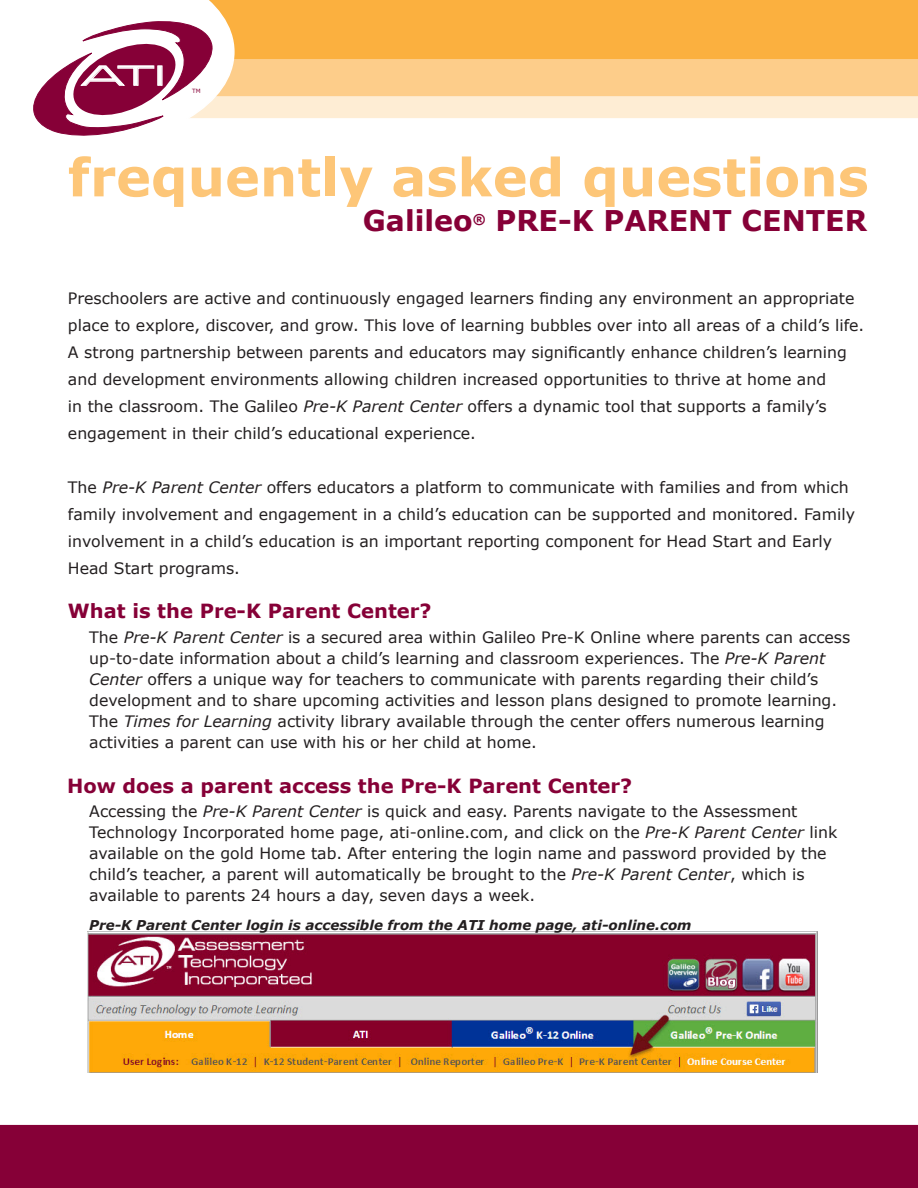
<style>
.page{position:relative;width:918px;height:1188px;background:#fff}
.page>*{position:absolute;margin:0;border:0;box-sizing:border-box;transform-origin:0 0}
.Body_text{font:700 52.5px "Verdana";color:#fdc678}
.t1{font:29.1px "Microgramma D Medi Exte";color:#fff;scale:1.64 1}
.t2{font:700 28.5px "Verdana";color:#860037}
.t3{font:700 19.5px "Verdana";color:#860037}
.t4{font:15.75px/21px "Verdana";color:#231f20}
.t5{font:italic 700 13.5px "Verdana";color:#231f20}
.t6{font:12px "Times New Roman";color:#fff}
.t7{font:5.85px "Verdana";color:#860037}
.s1{font-style:italic}
</style>
<div class="page">
<div style="left:0;top:1125px;width:918px;height:63px;background:#860037"></div>
<svg style="left:33px;top:0;width:885px;height:136px"></svg>
<img style="left:88px;top:931px;width:729px;height:141px">
<p class="t1" style="left:82px;top:57px;width:52px">ATI</p>
<p class="t7" style="left:192px;top:87px;width:10px">TM</p>
<p class="Body_text" style="left:68px;top:140px;width:802px">frequently asked questions</p>
<p class="t2" style="left:363px;top:201px;width:506px">Galileo<sup>®</sup> PRE-K PARENT CENTER</p>
<p class="t6" style="left:795px;top:167px;width:11px">®</p>
<p class="t4" style="left:68px;top:284px;width:798px;line-height:27px">Preschoolers are active and continuously engaged learners finding any environment an appropriate place to explore, discover, and grow. This love of learning bubbles over into all areas of a child’s life.<br>A strong partnership between parents and educators may significantly enhance children’s learning and development environments allowing children increased opportunities to thrive at home and<br>in the classroom. The Galileo <span class="s1">Pre-K Parent Center</span> offers a dynamic tool that supports a family’s engagement in their child’s educational experience.</p>
<p class="t4" style="left:68px;top:473px;width:789px;line-height:27px">The <span class="s1">Pre-K Parent Center</span> offers educators a platform to communicate with families and from which family involvement and engagement in a child’s education can be supported and monitored. Family involvement in a child’s education is an important reporting component for Head Start and Early Head Start programs.</p>
<p class="t3" style="left:68px;top:597px;width:365px">What is the Pre-K Parent Center?</p>
<p class="t4" style="left:89px;top:627px;width:763px">The <span class="s1">Pre-K Parent Center</span> is a secured area within Galileo Pre-K Online where parents can access up-to-date information about a child’s learning and classroom experiences. The <span class="s1">Pre-K Parent Center</span> offers a unique way for teachers to communicate with parents regarding their child’s development and to share upcoming activities and lesson plans designed to promote learning.<br>The <span class="s1">Times for Learning</span> activity library available through the center offers numerous learning activities a parent can use with his or her child at home.</p>
<p class="t3" style="left:67px;top:772px;width:567px">How does a parent access the Pre-K Parent Center?</p>
<p class="t4" style="left:89px;top:801px;width:750px">Accessing the <span class="s1">Pre-K Parent Center</span> is quick and easy. Parents navigate to the Assessment Technology Incorporated home page, ati-online.com, and click on the <span class="s1">Pre-K Parent Center</span> link available on the gold Home tab. After entering the login name and password provided by the child’s teacher, a parent will automatically be brought to the <span class="s1">Pre-K Parent Center</span>, which is available to parents 24 hours a day, seven days a week.</p>
<p class="t5" style="left:89px;top:916px;width:604px">Pre-K Parent Center login is accessible from the ATI home page, ati-online.com</p>
</div>
